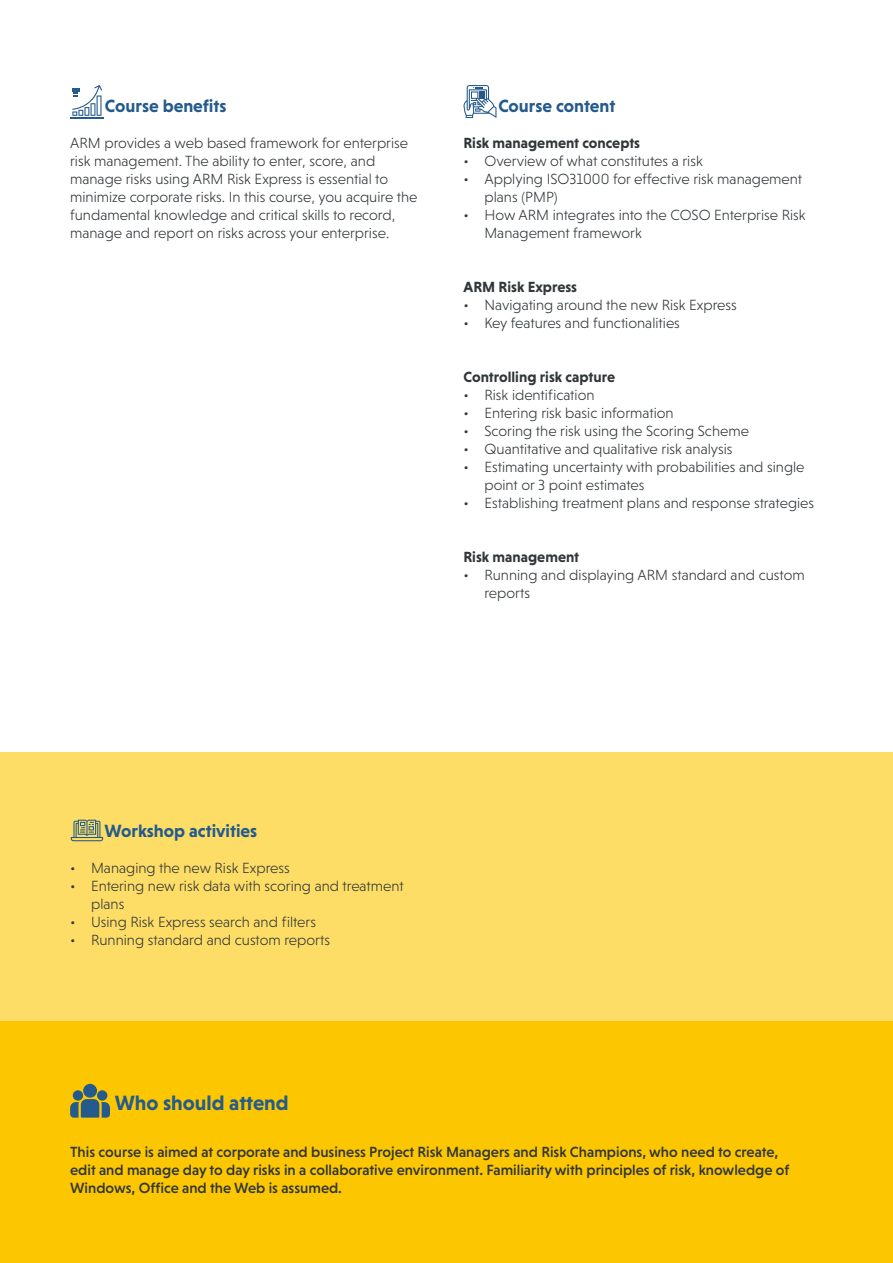
<style>
.page{position:relative;width:893px;height:1263px;background:#fff}
.page>*{position:absolute;margin:0;border:0;box-sizing:border-box;transform-origin:0 0}
.t1{font:700 21px "Niveau Grotesk";color:#255b8c}
.t2{font:700 18px "Niveau Grotesk";color:#255b8c}
.t3{font:300 15px/18px "Niveau Grotesk";color:#313639}
.t4{font:500 15px/18px "Niveau Grotesk";color:#313639}
.t5{font:700 15px "Niveau Grotesk";color:#313639}
</style>
<div class="page">
<div style="left:0;top:1020px;width:893px;height:243px;background:#fcc700"></div>
<svg style="left:70px;top:1084px;width:40px;height:33px"></svg>
<svg style="left:463px;top:85px;width:33px;height:33px"></svg>
<hr style="left:70px;top:117px;width:33px;height:1px;background:#255b8c">
<svg style="left:72px;top:85px;width:30px;height:31px"></svg>
<div style="left:0;top:752px;width:893px;height:268px;background:#fddd66"></div>
<svg style="left:71px;top:820px;width:32px;height:21px"></svg>
<p class="t2" style="left:105px;top:96px;width:123px">Course benefits</p>
<p class="t2" style="left:498px;top:96px;width:118px">Course content</p>
<p class="t3" style="left:70px;top:134px;width:349px">ARM provides a web based framework for enterprise risk management. The ability to enter, score, and manage risks using ARM Risk Express is essential to minimize corporate risks. In this course, you acquire the fundamental knowledge and critical skills to record, manage and report on risks across your enterprise.</p>
<p class="t5" style="left:463px;top:134px;width:178px">Risk management concepts</p>
<p class="t3" style="left:463px;top:152px;width:241px">• Overview of what constitutes a risk</p>
<p class="t3" style="left:484px;top:170px;width:319px;text-indent:-21px">• Applying ISO31000 for effective risk management plans (PMP)</p>
<p class="t3" style="left:484px;top:206px;width:323px;text-indent:-21px">• How ARM integrates into the COSO Enterprise Risk<br>Management framework</p>
<p class="t5" style="left:463px;top:278px;width:115px">ARM Risk Express</p>
<p class="t3" style="left:463px;top:296px;width:275px">• Navigating around the new Risk Express</p>
<p class="t3" style="left:463px;top:314px;width:218px">• Key features and functionalities</p>
<p class="t5" style="left:463px;top:368px;width:153px">Controlling risk capture</p>
<p class="t3" style="left:463px;top:386px;width:133px">• Risk identification</p>
<p class="t3" style="left:463px;top:404px;width:212px">• Entering risk basic information</p>
<p class="t3" style="left:463px;top:422px;width:287px">• Scoring the risk using the Scoring Scheme</p>
<p class="t3" style="left:463px;top:440px;width:270px">• Quantitative and qualitative risk analysis</p>
<p class="t3" style="left:484px;top:458px;width:322px;text-indent:-21px">• Estimating uncertainty with probabilities and single point or 3 point estimates</p>
<p class="t3" style="left:463px;top:494px;width:352px">• Establishing treatment plans and response strategies</p>
<p class="t5" style="left:463px;top:548px;width:117px">Risk management</p>
<p class="t3" style="left:484px;top:566px;width:322px;text-indent:-21px">• Running and displaying ARM standard and custom reports</p>
<p class="t2" style="left:105px;top:821px;width:154px">Workshop activities</p>
<p class="t3" style="left:70px;top:859px;width:221px">• Managing the new Risk Express</p>
<p class="t3" style="left:91px;top:877px;width:314px;text-indent:-21px">• Entering new risk data with scoring and treatment plans</p>
<p class="t3" style="left:70px;top:913px;width:247px">• Using Risk Express search and filters</p>
<p class="t3" style="left:70px;top:931px;width:261px">• Running standard and custom reports</p>
<p class="t1" style="left:115px;top:1091px;width:175px">Who should attend</p>
<p class="t4" style="left:70px;top:1142px;width:721px">This course is aimed at corporate and business Project Risk Managers and Risk Champions, who need to create, edit and manage day to day risks in a collaborative environment. Familiarity with principles of risk, knowledge of<br>Windows, Office and the Web is assumed.</p>
</div>
